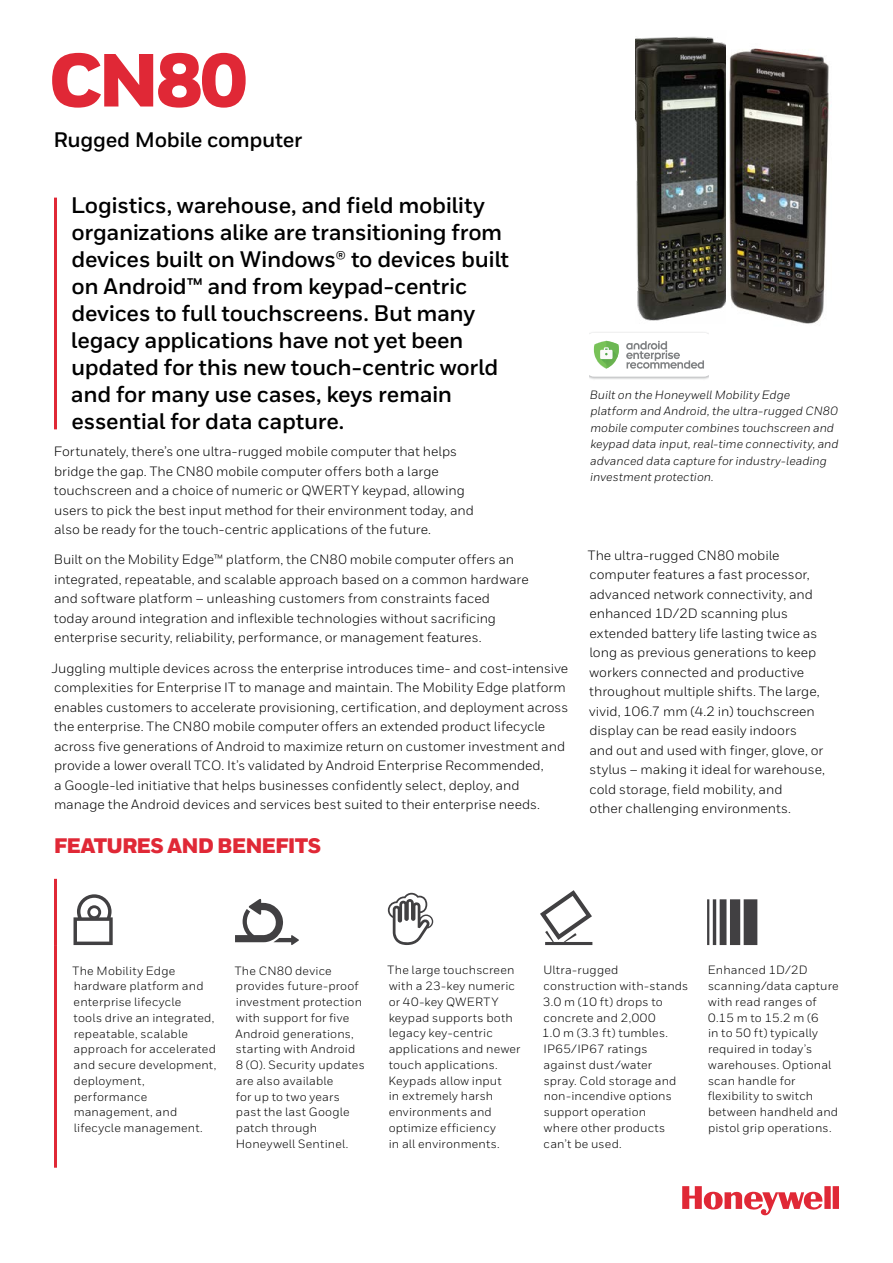
<style>
.page{position:relative;width:893px;height:1263px;background:#fff}
.page>*{position:absolute;margin:0;border:0;box-sizing:border-box;transform-origin:0 0}
.t1{font:900 75px "Honeywell Sans";color:#e02836}
.t2{font:700 22.5px/27px "Honeywell Sans";letter-spacing:-.015em;color:#000}
.t3{font:700 21px "Honeywell Sans";letter-spacing:-.015em;color:#000}
.t4{font:900 21px "Honeywell Sans";letter-spacing:-.04em;color:#e02836}
.t5{font:13.5px/19.5px "Honeywell Sans";color:#000}
.t6{font:12px/15.8px "Honeywell Sans";letter-spacing:.015em;color:#000}
.t7{font:italic 12px/16.5px "Honeywell Sans";color:#000}
</style>
<div class="page">
<img style="left:635px;top:36px;width:91px;height:285px">
<img style="left:729px;top:48px;width:100px;height:276px">
<img style="left:589px;top:332px;width:120px;height:47px">
<svg style="left:589px;top:333px;width:120px;height:44px"></svg>
<svg style="left:682px;top:1186px;width:157px;height:29px"></svg>
<hr style="left:54px;top:879px;width:3px;height:66px;background:#e02836">
<hr style="left:54px;top:945px;width:3px;height:223px;background:#e02836">
<svg style="left:74px;top:894px;width:39px;height:51px"></svg>
<svg style="left:235px;top:899px;width:64px;height:46px"></svg>
<svg style="left:388px;top:893px;width:45px;height:52px"></svg>
<svg style="left:540px;top:890px;width:52px;height:55px"></svg>
<svg style="left:707px;top:899px;width:50px;height:46px"></svg>
<hr style="left:54px;top:198px;width:3px;height:231px;background:#e02836">
<h1 class="t1" style="left:49px;top:34px;width:200px">CN80</h1>
<h3 class="t3" style="left:53px;top:127px;width:251px">Rugged Mobile computer</h3>
<p class="t2" style="left:71px;top:193px;width:440px">Logistics, warehouse, and field mobility organizations alike are transitioning from devices built on Windows® to devices built on Android™ and from keypad-centric devices to full touchscreens. But many legacy applications have not yet been updated for this new touch-centric world and for many use cases, keys remain essential for data capture.</p>
<p class="t5" style="left:54px;top:442px;width:422px">Fortunately, there’s one ultra-rugged mobile computer that helps bridge the gap. The CN80 mobile computer offers both a large touchscreen and a choice of numeric or QWERTY keypad, allowing users to pick the best input method for their environment today, and also be ready for the touch-centric applications of the future.</p>
<p class="t5" style="left:54px;top:550px;width:476px">Built on the Mobility Edge™ platform, the CN80 mobile computer offers an integrated, repeatable, and scalable approach based on a common hardware and software platform – unleashing customers from constraints faced<br>today around integration and inflexible technologies without sacrificing enterprise security, reliability, performance, or management features.</p>
<p class="t5" style="left:52px;top:658px;width:518px">Juggling multiple devices across the enterprise introduces time- and cost-intensive complexities for Enterprise IT to manage and maintain. The Mobility Edge platform enables customers to accelerate provisioning, certification, and deployment across the enterprise. The CN80 mobile computer offers an extended product lifecycle across five generations of Android to maximize return on customer investment and provide a lower overall TCO. It’s validated by Android Enterprise Recommended,<br>a Google-led initiative that helps businesses confidently select, deploy, and manage the Android devices and services best suited to their enterprise needs.</p>
<h3 class="t4" style="left:54px;top:833px;width:269px">FEATURES AND BENEFITS</h3>
<p class="t7" style="left:590px;top:387px;width:250px">Built on the Honeywell Mobility Edge platform and Android, the ultra-rugged CN80 mobile computer combines touchscreen and keypad data input, real-time connectivity, and advanced data capture for industry-leading investment protection.</p>
<p class="t5" style="left:588px;top:545px;width:239px">The ultra-rugged CN80 mobile computer features a fast processor, advanced network connectivity, and enhanced 1D/2D scanning plus extended battery life lasting twice as long as previous generations to keep workers connected and productive throughout multiple shifts. The large, vivid, 106.7 mm (4.2 in) touchscreen display can be read easily indoors<br>and out and used with finger, glove, or stylus – making it ideal for warehouse, cold storage, field mobility, and<br>other challenging environments.</p>
<p class="t6" style="left:73px;top:962px;width:145px">The Mobility Edge hardware platform and enterprise lifecycle<br>tools drive an integrated, repeatable, scalable approach for accelerated and secure development, deployment, performance management, and lifecycle management.</p>
<p class="t6" style="left:235px;top:962px;width:132px">The CN80 device provides future-proof investment protection with support for five<br>Android generations, starting with Android<br>8 (O). Security updates are also available<br>for up to two years past the last Google patch through<br>Honeywell Sentinel.</p>
<p class="t6" style="left:388px;top:962px;width:134px">The large touchscreen with a 23-key numeric or 40-key QWERTY keypad supports both legacy key-centric applications and newer touch applications.<br>Keypads allow input<br>in extremely harsh environments and optimize efficiency<br>in all environments.</p>
<p class="t6" style="left:542px;top:962px;width:148px">Ultra-rugged construction with-stands<br>3.0 m (10 ft) drops to concrete and 2,000<br>1.0 m (3.3 ft) tumbles.<br>IP65/IP67 ratings against dust/water<br>spray. Cold storage and non-incendive options support operation<br>where other products can’t be used.</p>
<p class="t6" style="left:708px;top:962px;width:132px">Enhanced 1D/2D scanning/data capture with read ranges of<br>0.15 m to 15.2 m (6<br>in to 50 ft) typically required in today’s warehouses. Optional scan handle for flexibility to switch between handheld and pistol grip operations.</p>
</div>
